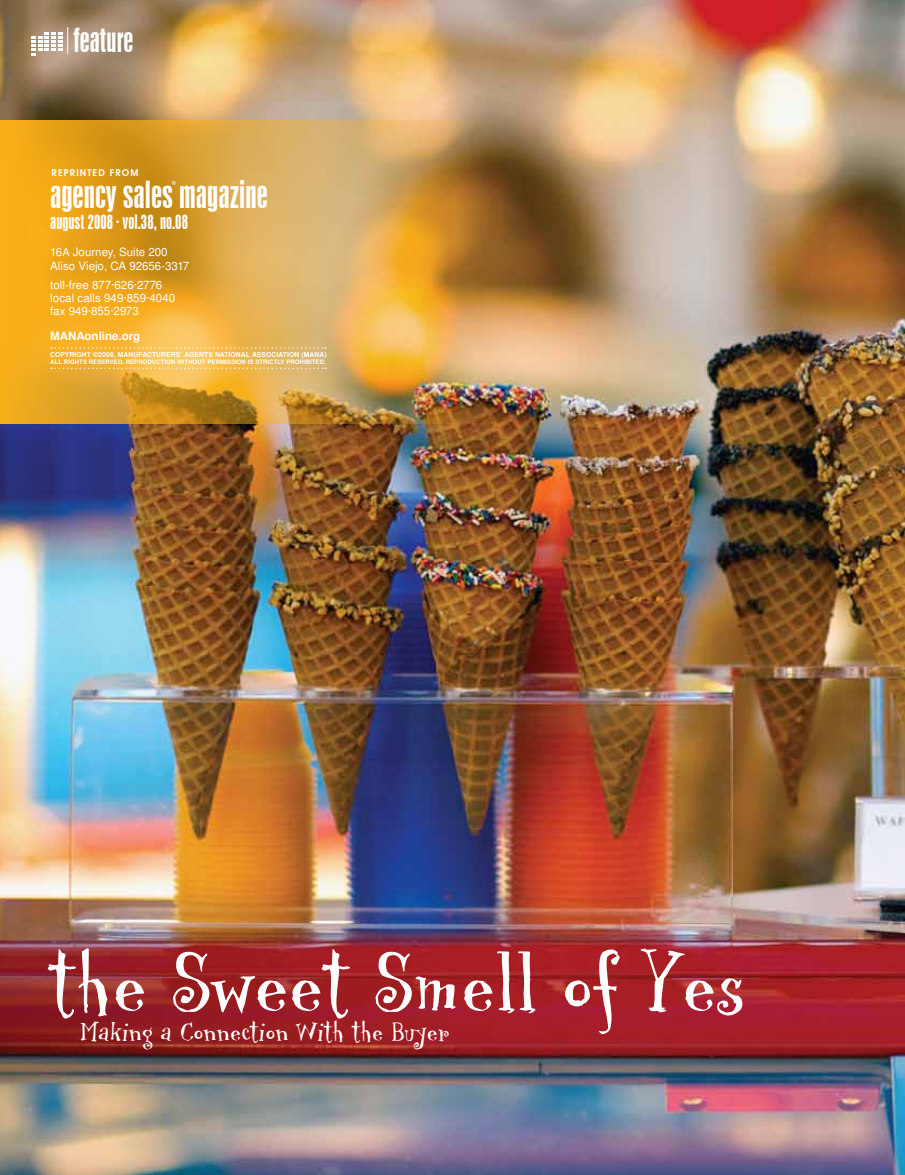
<style>
.page{position:relative;width:905px;height:1175px;background:#fff}
.page>*{position:absolute;margin:0;border:0;box-sizing:border-box;transform-origin:0 0}
.t1{font:75px "Twizot Hmk";color:#fff}
.t2{font:34.95px "Swiss 924 BT Regular B";color:#fff}
.t3{font:31.05px "Swiss 924 BT Regular B";color:#fff}
.t4{font:24px "Twizot Hmk";color:#fff}
.t5{font:18.75px "Swiss 924 BT Regular B";color:#fff}
.t6{font:11.4px/13.4px "Turkish Sans SSK";color:#fff}
.t7{font:700 11.4px "Turkish Sans SSK";color:#fff}
.t8{font:600 9.45px "Avant Garde IT Cby BT";letter-spacing:.12em;color:#fff}
.t9{font:700 6.75px "Turkish Sans SSK";letter-spacing:.02em;color:#fff}
.t10{font:700 6px "Turkish Sans SSK";letter-spacing:.01em;color:#fff}
.t11{font:5.85px "Swiss 924 BT Regular B";color:#fff}
.s1{font-size:10.8px}
</style>
<div class="page">
<img style="left:0;top:0;width:904px;height:1174px">
<svg style="left:32px;top:27px;width:36px;height:29px"></svg>
<img style="left:0;top:120px;width:504px;height:303px">
<svg style="left:51px;top:347px;width:275px;height:1px"></svg>
<svg style="left:51px;top:367px;width:275px;height:2px"></svg>
<h3 class="t3" style="left:74px;top:22px;width:61px">feature</h3>
<p class="t8" style="left:52px;top:167px;width:88px">REPRINTED FROM</p>
<h2 class="t2" style="left:50px;top:173px;width:219px">agency sales magazine</h2>
<p class="t11" style="left:172px;top:179px;width:6px">®</p>
<h3 class="t5" style="left:50px;top:211px;width:139px">august 2008 · vol.38, no.08</h3>
<p class="t6" style="left:50px;top:244px;width:140px;line-height:14.1px">16<span class="s1">A</span> Journey, Suite 200<br>Aliso Viejo, CA 92656-3317</p>
<p class="t6" style="left:50px;top:278px;width:126px">toll-free 877·626·2776 local calls 949·859·4040 fax 949·855·2973</p>
<p class="t7" style="left:50px;top:329px;width:92px">MANAONLINE.ORG</p>
<p class="t9" style="left:50px;top:350px;width:278px">COPYRIGHT ©2008, MAN UFACTURERS’ AGENTS NATIONAL ASSOCIATION (MANA)</p>
<p class="t10" style="left:50px;top:358px;width:277px">ALL RIGHTS RESERVED. REPRODUCTION WITHOUT PERMISSION IS STRICTLY PROHIBITED.</p>
<h1 class="t1" style="left:50px;top:931px;width:696px">the Sweet Smell of Yes</h1>
<h3 class="t4" style="left:80px;top:1015px;width:370px">Making a Connection With the Buyer</h3>
</div>
